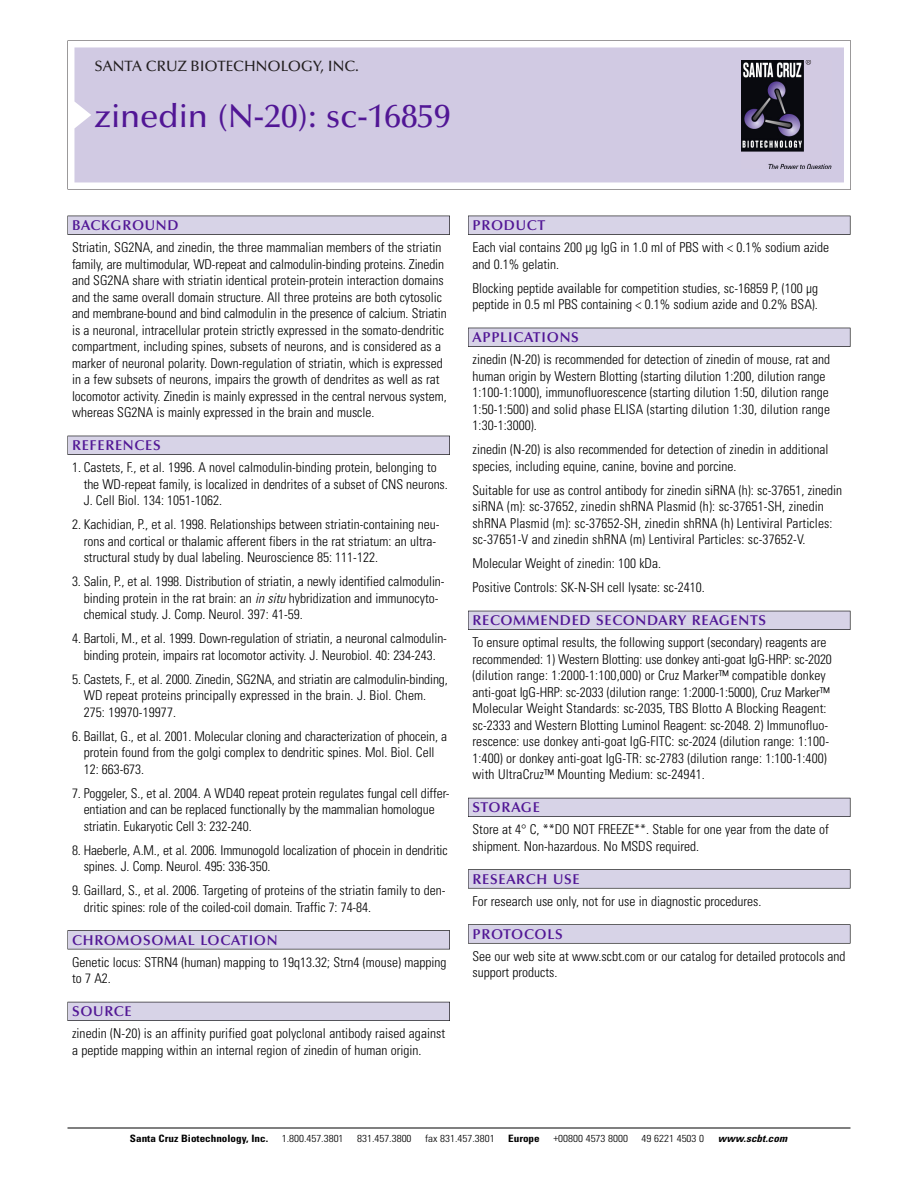
<style>
.page{position:relative;width:918px;height:1188px;background:#fff}
.page>*{position:absolute;margin:0;border:0;box-sizing:border-box;transform-origin:0 0}
.t1{font:500 33px "Optima";color:#511695}
.t2{font:500 15px "Optima";color:#231f20}
.t3{font:600 14.25px "Optima";letter-spacing:.05em;color:#511695}
.t4{font:300 condensed 13.5px/16.5px "Univers";color:#000}
.t5{font:300 condensed 10.2px "Univers";color:#000;scale:1.1 1}
.t6{font:700 condensed 10.2px "Univers";color:#000;scale:1.1 1}
.t7{font:italic 700 condensed 10.2px "Univers";letter-spacing:.005em;color:#000;scale:1.1 1}
.s1{font-style:italic}
</style>
<div class="page">
<svg style="left:68px;top:40px;width:783px;height:149px"></svg>
<div style="left:74px;top:47px;width:770px;height:135px;background:#d1cae3"></div>
<img style="left:741px;top:60px;width:90px;height:108px">
<div style="left:68px;top:216px;width:382px;height:19px;background:#525155"></div>
<div style="left:68px;top:216px;width:381px;height:18px;background:#d7d3e7"></div>
<div style="left:68px;top:436px;width:382px;height:19px;background:#515055"></div>
<div style="left:68px;top:436px;width:381px;height:18px;background:#d7d3e7"></div>
<div style="left:68px;top:930px;width:382px;height:19px;background:#545357"></div>
<div style="left:68px;top:931px;width:381px;height:18px;background:#d7d3e7"></div>
<div style="left:68px;top:1002px;width:382px;height:19px;background:#54535a"></div>
<div style="left:68px;top:1002px;width:381px;height:18px;background:#d7d3e7"></div>
<div style="left:468px;top:216px;width:382px;height:19px;background:#525155"></div>
<div style="left:468px;top:216px;width:382px;height:18px;background:#d7d3e7"></div>
<div style="left:468px;top:328px;width:382px;height:19px;background:#515055"></div>
<div style="left:468px;top:328px;width:382px;height:18px;background:#d7d3e7"></div>
<div style="left:468px;top:611px;width:382px;height:19px;background:#525158"></div>
<div style="left:468px;top:611px;width:382px;height:18px;background:#d7d3e7"></div>
<div style="left:468px;top:798px;width:382px;height:19px;background:#54535a"></div>
<div style="left:468px;top:798px;width:382px;height:18px;background:#d7d3e7"></div>
<svg style="left:468px;top:869px;width:382px;height:20px"></svg>
<div style="left:468px;top:870px;width:382px;height:18px;background:#d7d3e7"></div>
<div style="left:468px;top:924px;width:382px;height:20px;background:#666667"></div>
<div style="left:468px;top:925px;width:382px;height:18px;background:#d7d3e7"></div>
<hr style="left:68px;top:1128px;width:782px;height:1px;background:#000">
<p class="t2" style="left:94px;top:61px;width:266px">SANTA CRUZ BIOTECHNOLOGY, INC.</p>
<h1 class="t1" style="left:94px;top:103px;width:358px">zinedin (N-20): sc-16859</h1>
<p class="t3" style="left:72px;top:219px;width:108px">BACKGROUND</p>
<p class="t4" style="left:72px;top:240px;width:376px">Striatin, SG2NA, and zinedin, the three mammalian members of the striatin family, are multimodular, WD-repeat and calmodulin-binding proteins. Zinedin and SG2NA share with striatin identical protein-protein interaction domains and the same overall domain structure. All three proteins are both cytosolic and membrane-bound and bind calmodulin in the presence of calcium. Striatin is a neuronal, intracellular protein strictly expressed in the somato-dendritic compartment, including spines, subsets of neurons, and is considered as a marker of neuronal polarity. Down-regulation of striatin, which is expressed in a few subsets of neurons, impairs the growth of dendrites as well as rat locomotor activity. Zinedin is mainly expressed in the central nervous system, whereas SG2NA is mainly expressed in the brain and muscle.</p>
<p class="t3" style="left:72px;top:440px;width:90px">REFERENCES</p>
<p class="t4" style="left:84px;top:460px;width:366px;text-indent:-12px">1. Castets, F., et al. 1996. A novel calmodulin-binding protein, belonging to the WD-repeat family, is localized in dendrites of a subset of CNS neurons.<br>J. Cell Biol. 134: 1051-1062.</p>
<p class="t4" style="left:84px;top:517px;width:357px;text-indent:-12px">2. Kachidian, P., et al. 1998. Relationships between striatin-containing neu&shy;rons and cortical or thalamic afferent fibers in the rat striatum: an ultra&shy;structural study by dual labeling. Neuroscience 85: 111-122.</p>
<p class="t4" style="left:84px;top:574px;width:362px;text-indent:-12px">3. Salin, P., et al. 1998. Distribution of striatin, a newly identified calmodulin&shy;binding protein in the rat brain: an <span class="s1">in situ</span> hybridization and immunocyto&shy;chemical study. J. Comp. Neurol. 397: 41-59.</p>
<p class="t4" style="left:72px;top:631px;width:376px;text-align:center">4. Bartoli, M., et al. 1999. Down-regulation of striatin, a neuronal calmodulin&shy;binding protein, impairs rat locomotor activity. J. Neurobiol. 40: 234-243.</p>
<p class="t4" style="left:84px;top:672px;width:366px;text-indent:-12px">5. Castets, F., et al. 2000. Zinedin, SG2NA, and striatin are calmodulin-binding,<br>WD repeat proteins principally expressed in the brain. J. Biol. Chem.<br>275: 19970-19977.</p>
<p class="t4" style="left:84px;top:729px;width:365px;text-indent:-12px">6. Baillat, G., et al. 2001. Molecular cloning and characterization of phocein, a protein found from the golgi complex to dendritic spines. Mol. Biol. Cell<br>12: 663-673.</p>
<p class="t4" style="left:84px;top:786px;width:368px;text-indent:-12px">7. Poggeler, S., et al. 2004. A WD40 repeat protein regulates fungal cell differ&shy;entiation and can be replaced functionally by the mammalian homologue striatin. Eukaryotic Cell 3: 232-240.</p>
<p class="t4" style="left:84px;top:843px;width:366px;text-indent:-12px">8. Haeberle, A.M., et al. 2006. Immunogold localization of phocein in dendritic spines. J. Comp. Neurol. 495: 336-350.</p>
<p class="t4" style="left:84px;top:883px;width:363px;text-indent:-12px">9. Gaillard, S., et al. 2006. Targeting of proteins of the striatin family to den&shy;dritic spines: role of the coiled-coil domain. Traffic 7: 74-84.</p>
<p class="t3" style="left:72px;top:934px;width:207px">CHROMOSOMAL LOCATION</p>
<p class="t4" style="left:72px;top:955px;width:376px">Genetic locus: STRN4 (human) mapping to 19q13.32; Strn4 (mouse) mapping to 7 A2.</p>
<p class="t3" style="left:72px;top:1006px;width:61px">SOURCE</p>
<p class="t4" style="left:72px;top:1026px;width:375px">zinedin (N-20) is an affinity purified goat polyclonal antibody raised against a peptide mapping within an internal region of zinedin of human origin.</p>
<p class="t3" style="left:473px;top:219px;width:74px">PRODUCT</p>
<p class="t4" style="left:473px;top:240px;width:358px">Each vial contains 200 µg IgG in 1.0 ml of PBS with &lt; 0.1% sodium azide and 0.1% gelatin.</p>
<p class="t4" style="left:473px;top:281px;width:347px">Blocking peptide available for competition studies, sc-16859 P, (100 µg peptide in 0.5 ml PBS containing &lt; 0.1% sodium azide and 0.2% BSA).</p>
<p class="t3" style="left:473px;top:332px;width:108px">APPLICATIONS</p>
<p class="t4" style="left:473px;top:352px;width:359px">zinedin (N-20) is recommended for detection of zinedin of mouse, rat and human origin by Western Blotting (starting dilution 1:200, dilution range 1:100-1:1000), immunofluorescence (starting dilution 1:50, dilution range 1:50-1:500) and solid phase ELISA (starting dilution 1:30, dilution range 1:30-1:3000).</p>
<p class="t4" style="left:473px;top:442px;width:357px">zinedin (N-20) is also recommended for detection of zinedin in additional species, including equine, canine, bovine and porcine.</p>
<p class="t4" style="left:473px;top:483px;width:371px">Suitable for use as control antibody for zinedin siRNA (h): sc-37651, zinedin siRNA (m): sc-37652, zinedin shRNA Plasmid (h): sc-37651-SH, zinedin shRNA Plasmid (m): sc-37652-SH, zinedin shRNA (h) Lentiviral Particles: sc-37651-V and zinedin shRNA (m) Lentiviral Particles: sc-37652-V.</p>
<p class="t4" style="left:473px;top:553px;width:234px;line-height:24px">Molecular Weight of zinedin: 100 kDa.<br>Positive Controls: SK-N-SH cell lysate: sc-2410.</p>
<p class="t3" style="left:473px;top:615px;width:295px">RECOMMENDED SECONDARY REAGENTS</p>
<p class="t4" style="left:473px;top:635px;width:361px">To ensure optimal results, the following support (secondary) reagents are recommended: 1) Western Blotting: use donkey anti-goat IgG-HRP: sc-2020 (dilution range: 1:2000-1:100,000) or Cruz Marker™ compatible donkey anti-goat IgG-HRP: sc-2033 (dilution range: 1:2000-1:5000), Cruz Marker™ Molecular Weight Standards: sc-2035, TBS Blotto A Blocking Reagent: sc-2333 and Western Blotting Luminol Reagent: sc-2048. 2) Immunofluo&shy;rescence: use donkey anti-goat IgG-FITC: sc-2024 (dilution range: 1:100- 1:400) or donkey anti-goat IgG-TR: sc-2783 (dilution range: 1:100-1:400) with UltraCruz™ Mounting Medium: sc-24941.</p>
<p class="t3" style="left:473px;top:802px;width:69px">STORAGE</p>
<p class="t4" style="left:473px;top:822px;width:358px">Store at 4° C, **DO NOT FREEZE**. Stable for one year from the date of shipment. Non-hazardous. No MSDS required.</p>
<p class="t3" style="left:473px;top:873px;width:109px">RESEARCH USE</p>
<p class="t4" style="left:473px;top:894px;width:290px">For research use only, not for use in diagnostic procedures.</p>
<p class="t3" style="left:473px;top:928px;width:92px">PROTOCOLS</p>
<p class="t4" style="left:473px;top:949px;width:375px">See our web site at www.scbt.com or our catalog for detailed protocols and support products.</p>
<p class="t6" style="left:130px;top:1135px;width:127px">Santa Cruz Biotechnology, Inc.</p>
<p class="t5" style="left:282px;top:1135px;width:58px">1.800.457.3801</p>
<p class="t5" style="left:357px;top:1135px;width:51px">831.457.3800</p>
<p class="t5" style="left:425px;top:1135px;width:65px">fax 831.457.3801</p>
<p class="t6" style="left:508px;top:1135px;width:30px">Europe</p>
<p class="t5" style="left:553px;top:1135px;width:69px">+00800 4573 8000</p>
<p class="t5" style="left:642px;top:1135px;width:58px">49 6221 4503 0</p>
<p class="t7" style="left:718px;top:1135px;width:64px">www.scbt.com</p>
</div>
